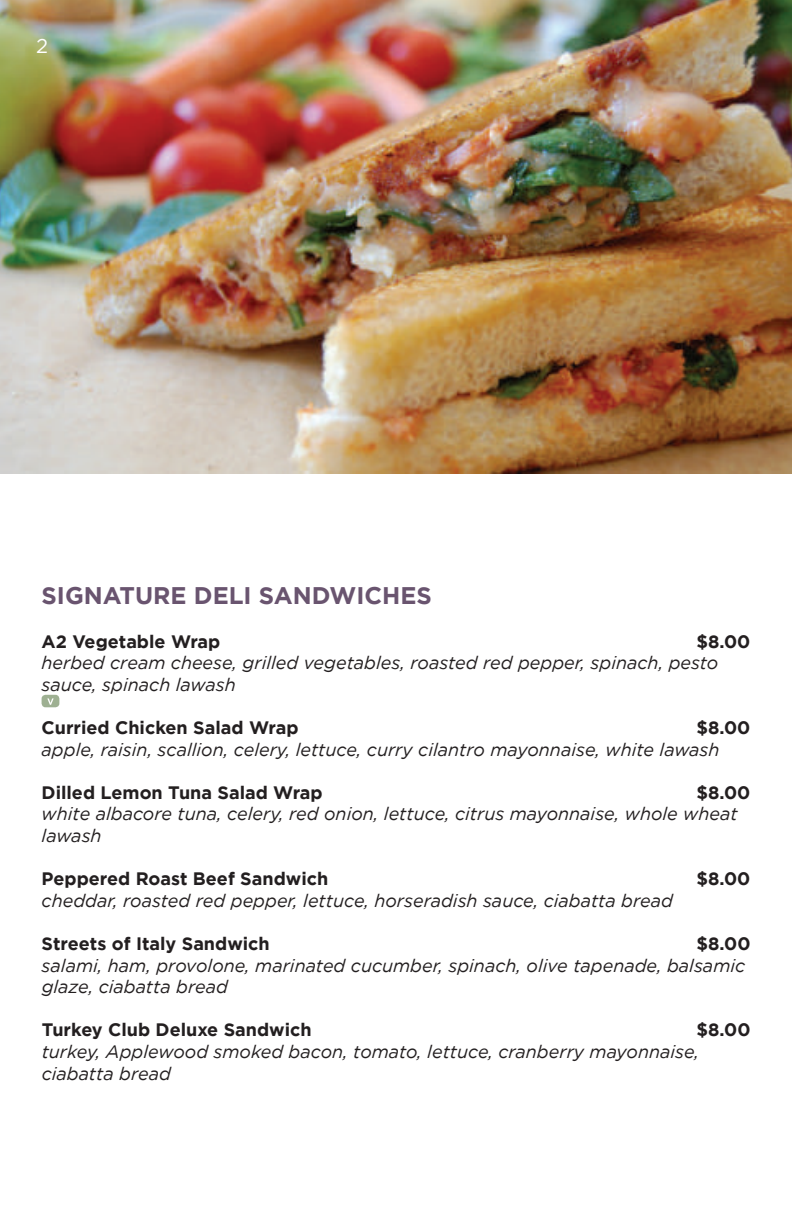
<style>
.page{position:relative;width:792px;height:1224px;background:#fff}
.page>*{position:absolute;margin:0;border:0;box-sizing:border-box;transform-origin:0 0}
.t1{font:700 24px "Gotham";color:#69546f}
.t2{font:20px "Gotham HTF";color:#fff}
.t3{font:italic 18px/21.6px "Gotham";color:#231f20}
.t4{font:700 18px "Gotham";color:#231f20}
</style>
<div class="page">
<img style="left:0;top:0;width:792px;height:474px">
<div style="left:42px;top:695px;width:17px;height:12px;background:#9eb092;border-radius:4px"></div>
<svg style="left:47px;top:698px;width:7px;height:7px"></svg>
<p class="t2" style="left:36px;top:34px;width:13px">2</p>
<h1 class="t1" style="left:42px;top:582px;width:392px">SIGNATURE DELI SANDWICHES</h1>
<p class="t4" style="left:42px;top:631px;width:180px">A2 Vegetable Wrap</p>
<p class="t4" style="left:696px;top:631px;width:56px">$8.00</p>
<p class="t3" style="left:42px;top:652px;width:678px">herbed cream cheese, grilled vegetables, roasted red pepper, spinach, pesto sauce, spinach lawash</p>
<p class="t4" style="left:42px;top:717px;width:258px">Curried Chicken Salad Wrap</p>
<p class="t4" style="left:696px;top:717px;width:56px">$8.00</p>
<p class="t3" style="left:42px;top:739px;width:680px">apple, raisin, scallion, celery, lettuce, curry cilantro mayonnaise, white lawash</p>
<p class="t4" style="left:42px;top:782px;width:283px">Dilled Lemon Tuna Salad Wrap</p>
<p class="t4" style="left:696px;top:782px;width:56px">$8.00</p>
<p class="t3" style="left:42px;top:803px;width:698px">white albacore tuna, celery, red onion, lettuce, citrus mayonnaise, whole wheat lawash</p>
<p class="t4" style="left:42px;top:868px;width:288px">Peppered Roast Beef Sandwich</p>
<p class="t4" style="left:696px;top:868px;width:56px">$8.00</p>
<p class="t3" style="left:42px;top:890px;width:633px">cheddar, roasted red pepper, lettuce, horseradish sauce, ciabatta bread</p>
<p class="t4" style="left:42px;top:933px;width:230px">Streets of Italy Sandwich</p>
<p class="t4" style="left:696px;top:933px;width:56px">$8.00</p>
<p class="t3" style="left:42px;top:955px;width:705px">salami, ham, provolone, marinated cucumber, spinach, olive tapenade, balsamic glaze, ciabatta bread</p>
<p class="t4" style="left:42px;top:1020px;width:272px">Turkey Club Deluxe Sandwich</p>
<p class="t4" style="left:696px;top:1020px;width:56px">$8.00</p>
<p class="t3" style="left:42px;top:1041px;width:659px">turkey, Applewood smoked bacon, tomato, lettuce, cranberry mayonnaise, ciabatta bread</p>
</div>
